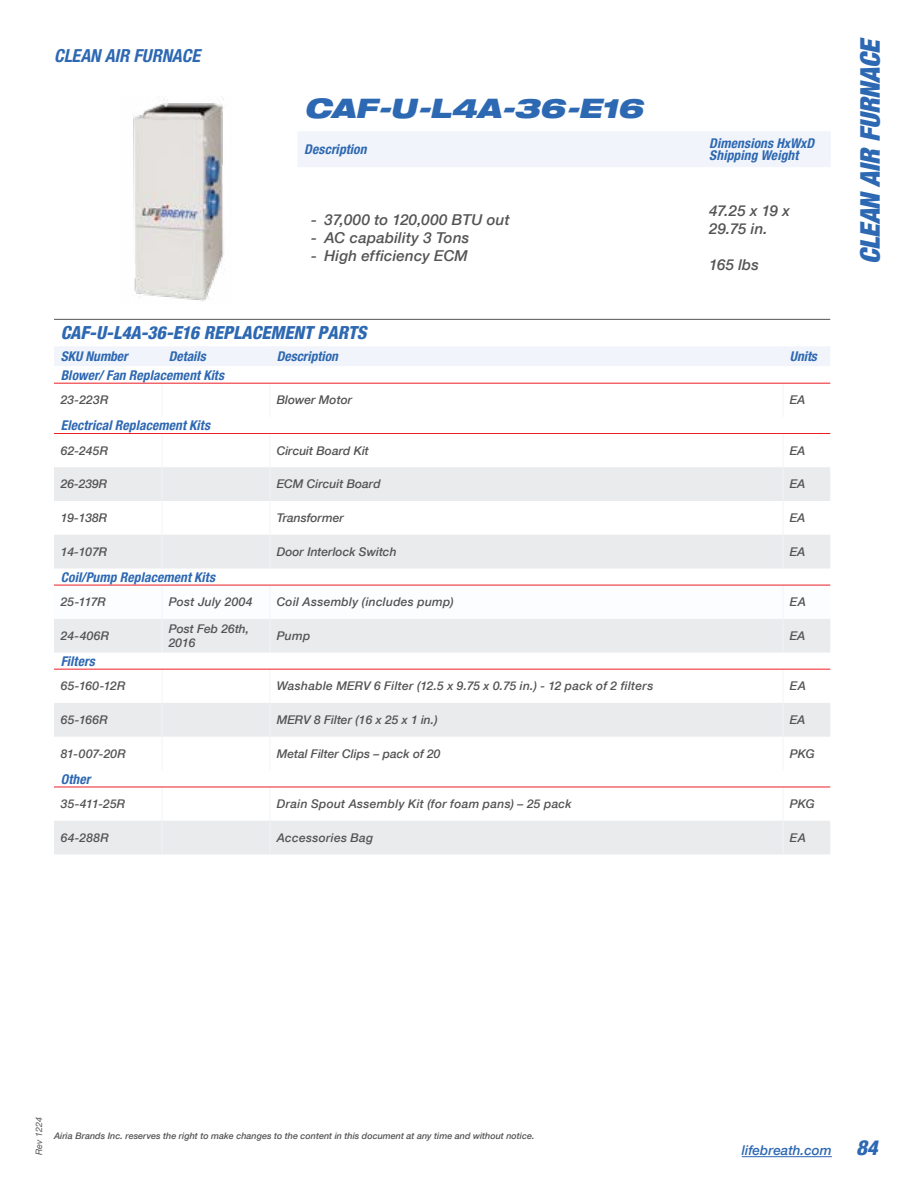
<style>
.page{position:relative;width:918px;height:1188px;background:#fff}
.page>*{position:absolute;margin:0;border:0;box-sizing:border-box;transform-origin:0 0}
.t1{font:27px "Helvetica Neue LTW06 93 Blk Ext Obl";letter-spacing:-.015em;color:#2d68b2}
.t2{font:27px "Helvetica Neue LTW06 97 Blk Cn Obl";color:#2d68b2}
.t3{font:18px "Helvetica Neue W01 87 Hv Cn Obl";color:#2d68b2}
.t4{font:18px "Helvetica Neue W01 77 Bd Cn Obl";color:#2d68b2}
.t5{font:15px/18px "Helvetica Neue W01 66 Medium It";letter-spacing:.015em;color:#545456}
.t6{font:13.5px/12.8px "Helvetica Neue W01 77 Bd Cn Obl";letter-spacing:.01em;color:#2d68b2}
.t7{font:13.5px "Helvetica Neue W01 66 Medium It";color:#2d68b2}
.t8{font:12px/14.4px "Helvetica Neue W01 66 Medium It";color:#545456}
.t9{font:12px "Helvetica Neue W01 66 Medium It";letter-spacing:.025em;color:#545456}
.t10{font:12px "Helvetica Neue W01 66 Medium It";letter-spacing:.02em;color:#545456}
.t11{font:9px "Helvetica Neue W01 66 Medium It";color:#545456}
.t12{font:italic 9px "Helvetica Neue LT Std";color:#545456}
.s1{font-family:"Helvetica Neue W01 87 Hv Cn Obl";font-size:21px}
</style>
<div class="page">
<hr style="left:742px;top:1156px;width:90px;height:1px;background:#2d68b2">
<div style="left:298px;top:131px;width:533px;height:36px;background:#f1f4fa"></div>
<svg style="left:54px;top:467px;width:776px;height:387px"></svg>
<svg style="left:54px;top:586px;width:776px;height:33px"></svg>
<div style="left:54px;top:346px;width:776px;height:20px;background:#f1f4fa"></div>
<hr style="left:162px;top:383px;width:1px;height:34px;background:#f1f4fa">
<hr style="left:270px;top:383px;width:1px;height:34px;background:#f1f4fa">
<hr style="left:783px;top:383px;width:1px;height:34px;background:#f1f4fa">
<hr style="left:162px;top:434px;width:1px;height:33px;background:#f1f4fa">
<hr style="left:270px;top:434px;width:1px;height:33px;background:#f1f4fa">
<hr style="left:783px;top:434px;width:1px;height:33px;background:#f1f4fa">
<hr style="left:162px;top:467px;width:1px;height:34px;background:#f1f4fa">
<hr style="left:270px;top:467px;width:1px;height:34px;background:#f1f4fa">
<hr style="left:783px;top:467px;width:1px;height:34px;background:#f1f4fa">
<hr style="left:162px;top:501px;width:1px;height:34px;background:#f1f4fa">
<hr style="left:270px;top:501px;width:1px;height:34px;background:#f1f4fa">
<hr style="left:783px;top:501px;width:1px;height:34px;background:#f1f4fa">
<hr style="left:162px;top:535px;width:1px;height:34px;background:#f1f4fa">
<hr style="left:270px;top:535px;width:1px;height:34px;background:#f1f4fa">
<hr style="left:783px;top:535px;width:1px;height:34px;background:#f1f4fa">
<hr style="left:162px;top:585px;width:1px;height:34px;background:#f1f4fa">
<hr style="left:270px;top:585px;width:1px;height:34px;background:#f1f4fa">
<hr style="left:783px;top:585px;width:1px;height:34px;background:#f1f4fa">
<hr style="left:162px;top:619px;width:1px;height:34px;background:#f1f4fa">
<hr style="left:270px;top:619px;width:1px;height:34px;background:#f1f4fa">
<hr style="left:783px;top:619px;width:1px;height:34px;background:#f1f4fa">
<hr style="left:162px;top:669px;width:1px;height:34px;background:#f1f4fa">
<hr style="left:270px;top:669px;width:1px;height:34px;background:#f1f4fa">
<hr style="left:783px;top:669px;width:1px;height:34px;background:#f1f4fa">
<hr style="left:162px;top:703px;width:1px;height:34px;background:#f1f4fa">
<hr style="left:270px;top:703px;width:1px;height:34px;background:#f1f4fa">
<hr style="left:783px;top:703px;width:1px;height:34px;background:#f1f4fa">
<hr style="left:162px;top:737px;width:1px;height:33px;background:#f1f4fa">
<hr style="left:270px;top:737px;width:1px;height:33px;background:#f1f4fa">
<hr style="left:783px;top:737px;width:1px;height:33px;background:#f1f4fa">
<hr style="left:162px;top:787px;width:1px;height:34px;background:#f1f4fa">
<hr style="left:270px;top:787px;width:1px;height:34px;background:#f1f4fa">
<hr style="left:783px;top:787px;width:1px;height:34px;background:#f1f4fa">
<hr style="left:162px;top:821px;width:1px;height:33px;background:#f1f4fa">
<hr style="left:270px;top:821px;width:1px;height:33px;background:#f1f4fa">
<hr style="left:783px;top:821px;width:1px;height:33px;background:#f1f4fa">
<hr style="left:54px;top:787px;width:108px;height:1px;background:#ed1d24">
<hr style="left:162px;top:787px;width:108px;height:1px;background:#ed1d24">
<hr style="left:270px;top:787px;width:513px;height:1px;background:#ed1d24">
<hr style="left:783px;top:787px;width:47px;height:1px;background:#ed1d24">
<hr style="left:54px;top:669px;width:108px;height:1px;background:#ed1d24">
<hr style="left:162px;top:669px;width:108px;height:1px;background:#ed1d24">
<hr style="left:270px;top:669px;width:513px;height:1px;background:#ed1d24">
<hr style="left:783px;top:669px;width:47px;height:1px;background:#ed1d24">
<hr style="left:54px;top:585px;width:108px;height:1px;background:#ed1d24">
<hr style="left:162px;top:585px;width:108px;height:1px;background:#ed1d24">
<hr style="left:270px;top:585px;width:513px;height:1px;background:#ed1d24">
<hr style="left:783px;top:585px;width:47px;height:1px;background:#ed1d24">
<hr style="left:54px;top:433px;width:108px;height:1px;background:#ed1d24">
<hr style="left:162px;top:433px;width:108px;height:1px;background:#ed1d24">
<hr style="left:270px;top:433px;width:513px;height:1px;background:#ed1d24">
<hr style="left:783px;top:433px;width:47px;height:1px;background:#ed1d24">
<hr style="left:54px;top:383px;width:108px;height:1px;background:#ed1d24">
<hr style="left:162px;top:383px;width:108px;height:1px;background:#ed1d24">
<hr style="left:270px;top:383px;width:513px;height:1px;background:#ed1d24">
<hr style="left:783px;top:383px;width:47px;height:1px;background:#ed1d24">
<hr style="left:54px;top:319px;width:108px;height:1px;background:#545456">
<hr style="left:162px;top:319px;width:108px;height:1px;background:#545456">
<hr style="left:270px;top:319px;width:513px;height:1px;background:#545456">
<hr style="left:783px;top:319px;width:47px;height:1px;background:#545456">
<img style="left:132px;top:96px;width:92px;height:205px">
<h2 class="t4" style="left:54px;top:44px;width:148px">CLEAN AIR FURNACE</h2>
<h1 class="t1" style="left:304px;top:91px;width:341px">CAF-U-L4A-36-E16</h1>
<p class="t6" style="left:304px;top:143px;width:64px">Description</p>
<p class="t6" style="left:709px;top:136px;width:106px">Dimensions HxWxD<br>Shipping Weight</p>
<p class="t5" style="left:311px;top:211px;width:200px">- 37,000 to 120,000 BTU out</p>
<p class="t5" style="left:311px;top:229px;width:160px">- AC capability 3 Tons</p>
<p class="t5" style="left:311px;top:247px;width:158px">- High efficiency ECM</p>
<p class="t5" style="left:709px;top:202px;width:82px">47.25 x 19 x<br>29.75 in.</p>
<p class="t5" style="left:709px;top:256px;width:51px">165 lbs</p>
<h2 class="t3" style="left:61px;top:322px;width:307px">CAF-U-L4A-36-E16 REPLACEMENT PARTS</h2>
<p class="t6" style="left:61px;top:350px;width:68px">SKU Number</p>
<p class="t6" style="left:169px;top:350px;width:38px">Details</p>
<p class="t6" style="left:277px;top:350px;width:63px">Description</p>
<p class="t6" style="left:790px;top:350px;width:29px">Units</p>
<p class="t6" style="left:61px;top:369px;width:165px">Blower/ Fan Replacement Kits</p>
<p class="t8" style="left:61px;top:393px;width:49px">23-223R</p>
<p class="t8" style="left:277px;top:393px;width:77px">Blower Motor</p>
<p class="t8" style="left:790px;top:393px;width:17px">EA</p>
<p class="t6" style="left:61px;top:419px;width:151px">Electrical Replacement Kits</p>
<p class="t8" style="left:61px;top:443px;width:49px">62-245R</p>
<p class="t8" style="left:277px;top:443px;width:94px">Circuit Board Kit</p>
<p class="t8" style="left:790px;top:443px;width:17px">EA</p>
<p class="t8" style="left:61px;top:477px;width:48px">26-239R</p>
<p class="t8" style="left:277px;top:477px;width:106px">ECM Circuit Board</p>
<p class="t8" style="left:790px;top:477px;width:17px">EA</p>
<p class="t8" style="left:61px;top:511px;width:48px">19-138R</p>
<p class="t8" style="left:277px;top:511px;width:69px">Transformer</p>
<p class="t8" style="left:790px;top:511px;width:17px">EA</p>
<p class="t8" style="left:61px;top:544px;width:48px">14-107R</p>
<p class="t8" style="left:277px;top:544px;width:121px">Door Interlock Switch</p>
<p class="t8" style="left:790px;top:544px;width:17px">EA</p>
<p class="t6" style="left:61px;top:571px;width:156px">Coil/Pump Replacement Kits</p>
<p class="t8" style="left:61px;top:595px;width:47px">25-117R</p>
<p class="t9" style="left:169px;top:595px;width:85px">Post July 2004</p>
<p class="t9" style="left:277px;top:595px;width:179px">Coil Assembly (includes pump)</p>
<p class="t8" style="left:790px;top:595px;width:18px">EA</p>
<p class="t8" style="left:61px;top:628px;width:50px">24-406R</p>
<p class="t8" style="left:169px;top:621px;width:82px">Post Feb 26th,<br>2016</p>
<p class="t8" style="left:277px;top:628px;width:35px">Pump</p>
<p class="t8" style="left:790px;top:628px;width:17px">EA</p>
<p class="t6" style="left:61px;top:655px;width:36px">Filters</p>
<p class="t8" style="left:61px;top:679px;width:66px">65-160-12R</p>
<p class="t9" style="left:277px;top:679px;width:378px">Washable MERV 6 Filter (12.5 x 9.75 x 0.75 in.) - 12 pack of 2 filters</p>
<p class="t8" style="left:790px;top:679px;width:18px">EA</p>
<p class="t8" style="left:61px;top:712px;width:49px">65-166R</p>
<p class="t8" style="left:277px;top:712px;width:162px">MERV 8 Filter (16 x 25 x 1 in.)</p>
<p class="t8" style="left:790px;top:712px;width:17px">EA</p>
<p class="t8" style="left:61px;top:746px;width:67px">81-007-20R</p>
<p class="t8" style="left:277px;top:746px;width:165px">Metal Filter Clips – pack of 20</p>
<p class="t8" style="left:790px;top:746px;width:27px">PKG</p>
<p class="t6" style="left:61px;top:772px;width:31px">Other</p>
<p class="t8" style="left:61px;top:797px;width:66px">35-411-25R</p>
<p class="t9" style="left:277px;top:797px;width:297px">Drain Spout Assembly Kit (for foam pans) – 25 pack</p>
<p class="t8" style="left:790px;top:797px;width:27px">PKG</p>
<p class="t8" style="left:61px;top:830px;width:50px">64-288R</p>
<p class="t10" style="left:277px;top:830px;width:98px">Accessories Bag</p>
<p class="t8" style="left:790px;top:830px;width:18px">EA</p>
<h1 class="t2" style="left:854px;top:264px;width:228px;rotate:-90deg">CLEAN AIR FURNACE</h1>
<p class="t12" style="left:33px;top:1155px;width:39px;rotate:-90deg">Rev 1224</p>
<p class="t11" style="left:54px;top:1130px;width:482px">Airia Brands Inc. reserves the right to make changes to the content in this document at any time and without notice.</p>
<p class="t7" style="left:742px;top:1142px;width:137px">lifebreath.com <span class="s1">84</span></p>
</div>
